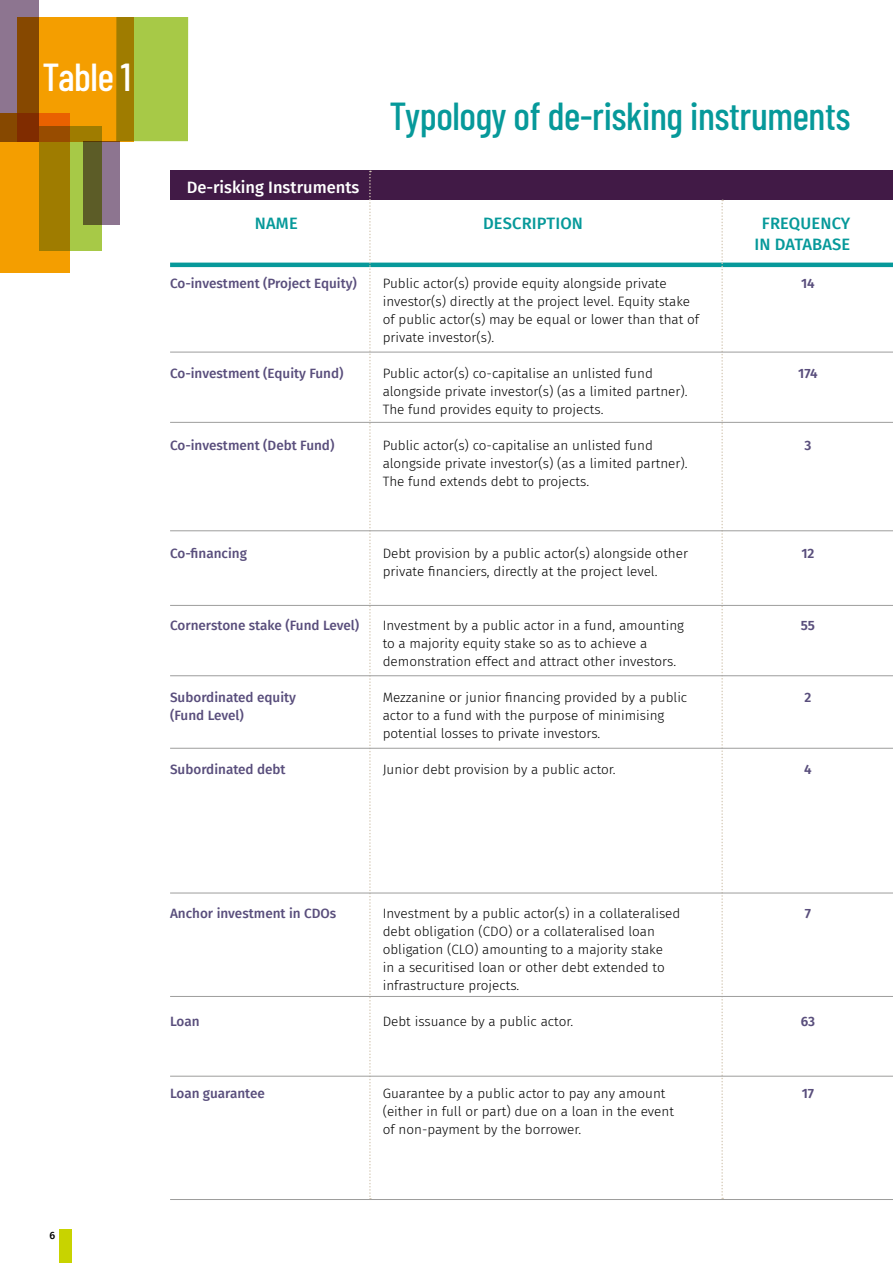
<style>
.page{position:relative;width:893px;height:1263px;background:#fff}
.page>*{position:absolute;margin:0;border:0;box-sizing:border-box;transform-origin:0 0}
.t1{font:500 39px "Barlow Condensed";letter-spacing:-.01em;color:#06999a}
.t2{font:500 39px "Barlow Condensed";letter-spacing:-.01em;color:#fff}
.t3{font:500 16.5px/21px "Fira Sans";letter-spacing:.01em;color:#06999a;text-align:center}
.t4{font:500 16.5px "Fira Sans";color:#fff}
.t5{font:300 13.5px/18px "Fira Sans";color:#000}
.t6{font:500 13.5px/18px "Fira Sans";color:#594e7c}
.t7{font:600 13.5px "Fira Sans";color:#594e7c}
.t8{font:500 10.5px "Fira Sans";color:#000}
</style>
<div class="page">
<div style="left:60px;top:1229px;width:12px;height:34px;background:#c8d300"></div>
<div style="left:17px;top:17px;width:117px;height:124px;background:#f49e00"></div>
<svg style="left:70px;top:126px;width:31px;height:124px;background:#a5b938"></svg>
<svg style="left:0;top:114px;width:70px;height:159px;background:#d18b00"></svg>
<svg style="left:0;top:0;width:39px;height:141px;background:#88573c"></svg>
<svg style="left:83px;top:141px;width:37px;height:84px;background:#736759"></svg>
<svg style="left:116px;top:17px;width:72px;height:124px;background:#a5b635"></svg>
<div style="left:170px;top:171px;width:723px;height:29px;background:#411a46"></div>
<hr style="left:170px;top:263px;width:723px;height:4px;background:#06999a">
<svg style="left:369px;top:171px;width:2px;height:1028px"></svg>
<svg style="left:721px;top:200px;width:2px;height:999px"></svg>
<hr style="left:170px;top:352px;width:723px;height:1px;background:#9d9d9c">
<hr style="left:170px;top:422px;width:723px;height:1px;background:#9d9d9c">
<hr style="left:170px;top:530px;width:723px;height:1px;background:#9d9d9c">
<hr style="left:170px;top:605px;width:723px;height:1px;background:#9d9d9c">
<hr style="left:170px;top:675px;width:723px;height:1px;background:#9d9d9c">
<hr style="left:170px;top:748px;width:723px;height:1px;background:#9d9d9c">
<hr style="left:170px;top:893px;width:723px;height:1px;background:#9d9d9c">
<hr style="left:170px;top:996px;width:723px;height:1px;background:#9d9d9c">
<hr style="left:170px;top:1076px;width:723px;height:1px;background:#9d9d9c">
<hr style="left:170px;top:1199px;width:723px;height:1px;background:#9d9d9c">
<h1 class="t2" style="left:43px;top:49px;width:90px">Table 1</h1>
<p class="t4" style="left:187px;top:174px;width:174px">De-risking Instruments</p>
<h1 class="t1" style="left:390px;top:88px;width:462px">Typology of de-risking instruments</h1>
<p class="t3" style="left:255px;top:212px;width:44px">NAME</p>
<p class="t3" style="left:483px;top:212px;width:101px">DESCRIPTION</p>
<p class="t3" style="left:754px;top:212px;width:98px">FREQUENCY<br>IN DATABASE</p>
<p class="t6" style="left:170px;top:274px;width:188px">Co-investment (Project Equity)</p>
<p class="t6" style="left:170px;top:364px;width:175px">Co-investment (Equity Fund)</p>
<p class="t6" style="left:170px;top:436px;width:166px">Co-investment (Debt Fund)</p>
<p class="t5" style="left:383px;top:274px;width:318px">Public actor(s) provide equity alongside private investor(s) directly at the project level. Equity stake of public actor(s) may be equal or lower than that of private investor(s).</p>
<p class="t5" style="left:383px;top:364px;width:306px">Public actor(s) co-capitalise an unlisted fund alongside private investor(s) (as a limited partner).<br>The fund provides equity to projects.</p>
<p class="t5" style="left:383px;top:436px;width:306px">Public actor(s) co-capitalise an unlisted fund alongside private investor(s) (as a limited partner).<br>The fund extends debt to projects.</p>
<p class="t7" style="left:801px;top:272px;width:15px">14</p>
<p class="t7" style="left:798px;top:362px;width:21px">174</p>
<p class="t7" style="left:804px;top:434px;width:8px">3</p>
<p class="t6" style="left:170px;top:544px;width:78px">Co-financing</p>
<p class="t5" style="left:383px;top:544px;width:307px">Debt provision by a public actor(s) alongside other private financiers, directly at the project level.</p>
<p class="t7" style="left:801px;top:542px;width:15px">12</p>
<p class="t6" style="left:170px;top:616px;width:191px">Cornerstone stake (Fund Level)</p>
<p class="t6" style="left:170px;top:688px;width:127px">Subordinated equity (Fund Level)</p>
<p class="t6" style="left:170px;top:760px;width:117px">Subordinated debt</p>
<p class="t5" style="left:383px;top:616px;width:303px">Investment by a public actor in a fund, amounting to a majority equity stake so as to achieve a demonstration effect and attract other investors.</p>
<p class="t5" style="left:383px;top:688px;width:306px">Mezzanine or junior financing provided by a public actor to a fund with the purpose of minimising potential losses to private investors.</p>
<p class="t5" style="left:383px;top:760px;width:234px">Junior debt provision by a public actor.</p>
<p class="t7" style="left:801px;top:614px;width:16px">55</p>
<p class="t7" style="left:804px;top:686px;width:8px">2</p>
<p class="t7" style="left:804px;top:758px;width:9px">4</p>
<p class="t8" style="left:50px;top:1227px;width:7px">6</p>
<p class="t6" style="left:170px;top:904px;width:168px">Anchor investment in CDOs</p>
<p class="t6" style="left:170px;top:1012px;width:31px">Loan</p>
<p class="t6" style="left:170px;top:1084px;width:96px">Loan guarantee</p>
<p class="t5" style="left:383px;top:904px;width:299px">Investment by a public actor(s) in a collateralised debt obligation (CDO) or a collateralised loan obligation (CLO) amounting to a majority stake<br>in a securitised loan or other debt extended to infrastructure projects.</p>
<p class="t5" style="left:383px;top:1012px;width:192px">Debt issuance by a public actor.</p>
<p class="t5" style="left:383px;top:1084px;width:293px">Guarantee by a public actor to pay any amount (either in full or part) due on a loan in the event of non-payment by the borrower.</p>
<p class="t7" style="left:805px;top:902px;width:8px">7</p>
<p class="t7" style="left:801px;top:1010px;width:16px">63</p>
<p class="t7" style="left:802px;top:1082px;width:14px">17</p>
</div>
